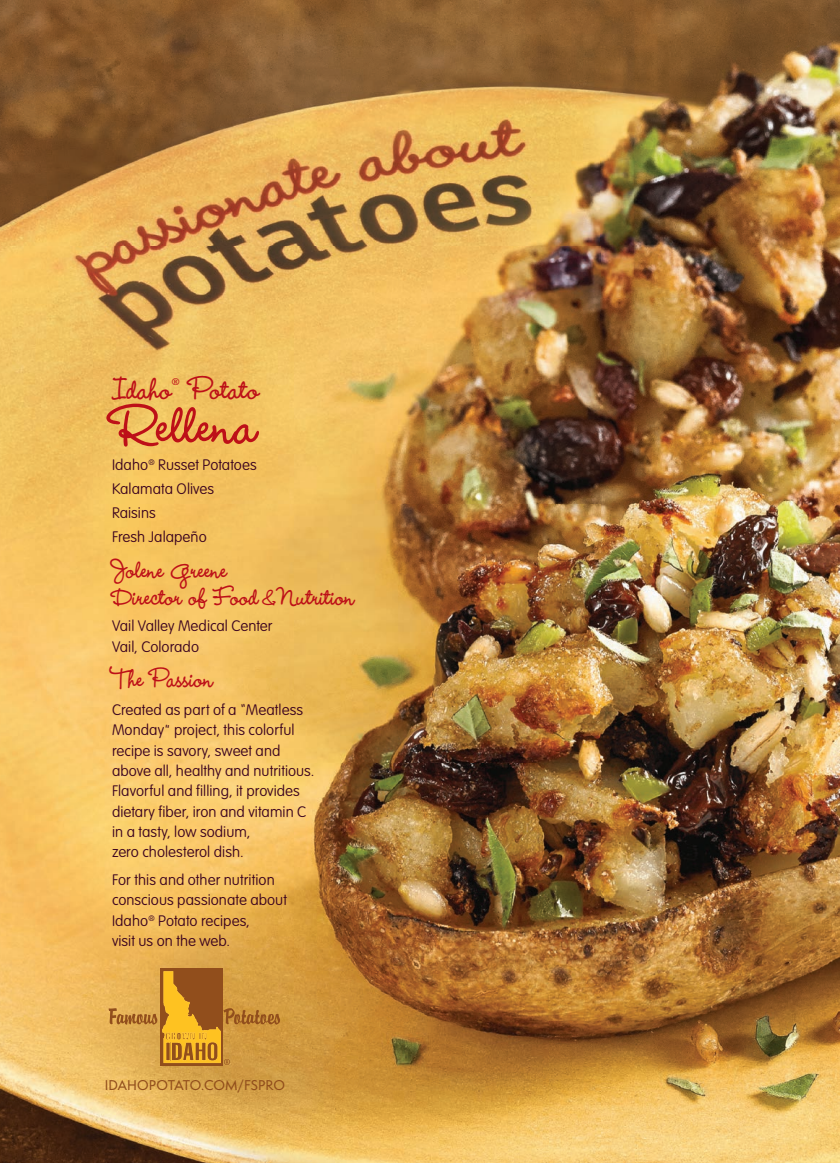
<style>
.page{position:relative;width:840px;height:1163px;background:#fff}
.page>*{position:absolute;margin:0;border:0;box-sizing:border-box;transform-origin:0 0}
.t1{font:700 66.75px "Wendy LP Std";letter-spacing:.01em;color:#bd1018;scale:.95 1}
.t2{font:700 36.15px "Wendy LP Std";letter-spacing:.01em;color:#bd1018;scale:.92 1}
.t3{font:700 30.75px/27px "Wendy LP Std";letter-spacing:.01em;color:#bd1018;scale:.88 1}
.t4{font:100 15px/20.2px "VAG Rounded";letter-spacing:.005em;color:#3d0520}
.t5{font:500 13.05px "Semplicita Pro";color:#914e1c}
.s1{font-size:23.7px}
</style>
<div class="page">
<img style="left:0;top:0;width:839px;height:1163px">
<img style="left:155px;top:965px;width:73px;height:107px">
<div style="left:160px;top:968px;width:63px;height:97px;background:#914e1c"></div>
<svg style="left:109px;top:972px;width:171px;height:93px"></svg>
<svg style="left:0;top:0;width:4px;height:3px"></svg>
<svg style="left:241px;top:704px;width:4px;height:4px"></svg>
<svg style="left:166px;top:724px;width:3px;height:4px"></svg>
<h2 class="t2" style="left:112px;top:367px;width:162px">Idaho<sup>®</sup> Potato</h2>
<h1 class="t1" style="left:112px;top:385px;width:154px">Rellena</h1>
<p class="t4" style="left:112px;top:453px;width:146px;line-height:24.3px">Idaho<sup>®</sup> Russet Potatoes<br>Kalamata Olives<br>Raisins<br>Fresh Jalapeño</p>
<h3 class="t3" style="left:112px;top:557px;width:277px">Jolene Greene<br>Director of Food<span class="s1">&amp;</span>Nutrition</h3>
<p class="t4" style="left:112px;top:615px;width:162px;line-height:21px">Vail Valley Medical Center<br>Vail, Colorado</p>
<h3 class="t3" style="left:112px;top:666px;width:116px">The Passion</h3>
<p class="t4" style="left:112px;top:700px;width:126px">Created as part of a</p>
<p class="t4" style="left:246px;top:700px;width:59px">Meatless</p>
<p class="t4" style="left:112px;top:720px;width:54px">Monday</p>
<p class="t4" style="left:112px;top:720px;width:204px;text-indent:62px">project, this colorful recipe is savory, sweet and above all, healthy and nutritious.<br>Flavorful and filling, it provides dietary fiber, iron and vitamin C in a tasty, low sodium,<br>zero cholesterol dish.</p>
<p class="t4" style="left:112px;top:870px;width:176px">For this and other nutrition conscious passionate about<br>Idaho<sup>®</sup> Potato recipes,<br>visit us on the web.</p>
<p class="t5" style="left:105px;top:1076px;width:182px">IDAHOPOTATO.COM/FSPRO</p>
</div>
